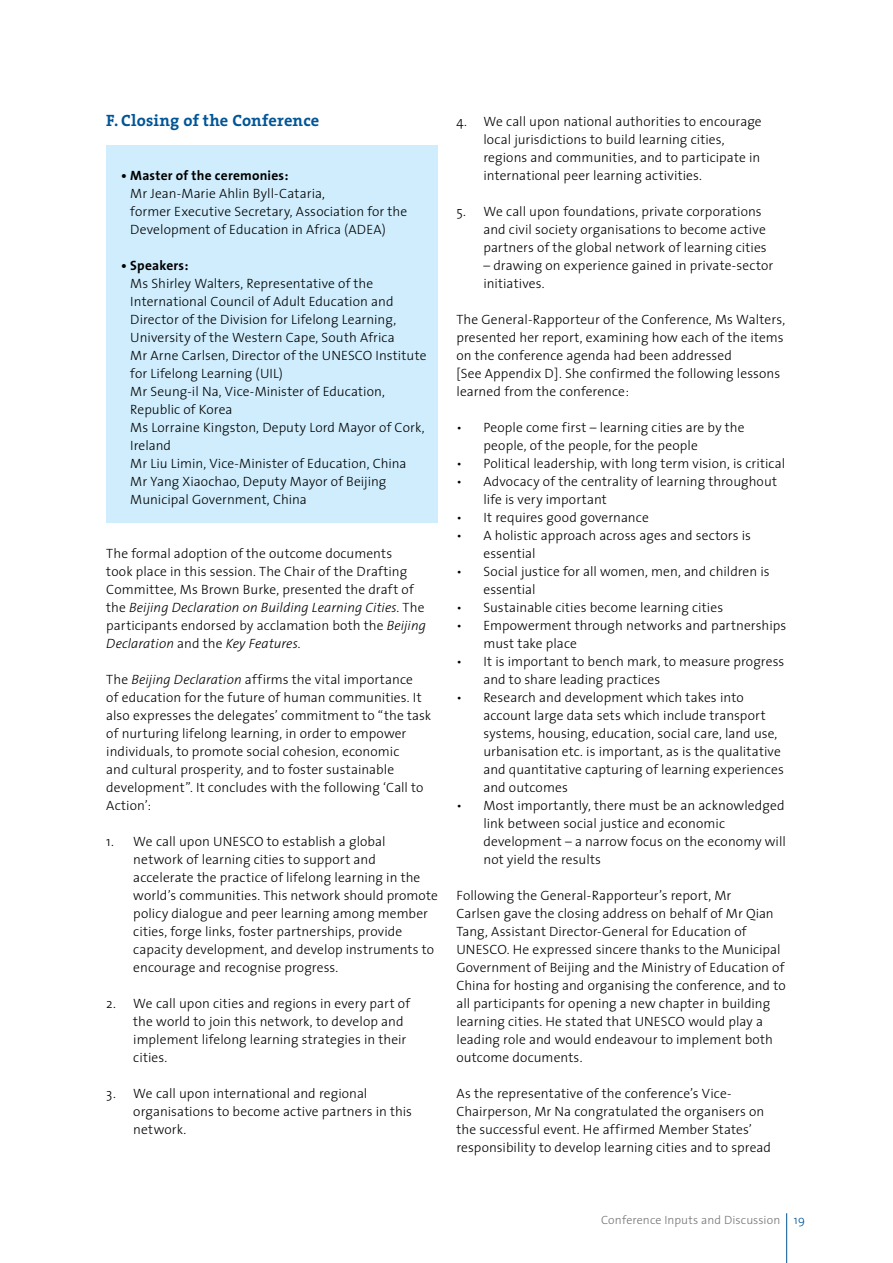
<style>
.page{position:relative;width:893px;height:1263px;background:#fff}
.page>*{position:absolute;margin:0;border:0;box-sizing:border-box;transform-origin:0 0}
.t1{font:700 16.5px "The Serif";letter-spacing:.01em;color:#005596}
.t2{font:300 13.5px/18px "The Sans";letter-spacing:.005em;color:#000}
.t3{font:300 12px "The Sans";letter-spacing:.01em;color:#757474}
.s1{font-weight:700}
.s2{font-style:italic}
.s3{color:#005596}
</style>
<div class="page">
<div style="left:106px;top:145px;width:332px;height:378px;background:#cfedfc"></div>
<hr style="left:786px;top:1213px;width:1px;height:50px;background:#005596">
<p class="t1" style="left:106px;top:107px;width:215px">F. Closing of the Conference</p>
<p class="t2" style="left:130px;top:166px;width:278px;text-indent:-9px"><span class="s1">• Master of the ceremonies:<br></span>Mr Jean-Marie Ahlin Byll-Cataria,<br>former Executive Secretary, Association for the Development of Education in Africa (ADEA)</p>
<p class="t2" style="left:130px;top:256px;width:298px;text-indent:-9px"><span class="s1">• Speakers:<br></span>Ms Shirley Walters, Representative of the International Council of Adult Education and Director of the Division for Lifelong Learning, University of the Western Cape, South Africa<br>Mr Arne Carlsen, Director of the UNESCO Institute for Lifelong Learning (UIL)<br>Mr Seung-il Na, Vice-Minister of Education, Republic of Korea<br>Ms Lorraine Kingston, Deputy Lord Mayor of Cork, Ireland<br>Mr Liu Limin, Vice-Minister of Education, China Mr Yang Xiaochao, Deputy Mayor of Beijing Municipal Government, China</p>
<p class="t2" style="left:106px;top:544px;width:321px">The formal adoption of the outcome documents<br>took place in this session. The Chair of the Drafting Committee, Ms Brown Burke, presented the draft of the <span class="s2">Beijing Declaration on Building Learning Cities</span>. The participants endorsed by acclamation both the <span class="s2">Beijing Declaration</span> and the <span class="s2">Key Features.</span></p>
<p class="t2" style="left:106px;top:670px;width:326px">The <span class="s2">Beijing Declaration</span> affirms the vital importance<br>of education for the future of human communities. It also expresses the delegates’ commitment to “the task of nurturing lifelong learning, in order to empower individuals, to promote social cohesion, economic<br>and cultural prosperity, and to foster sustainable development”. It concludes with the following ‘Call to Action’:</p>
<p class="t2" style="left:133px;top:832px;width:306px;text-indent:-27px">1. We call upon UNESCO to establish a global network of learning cities to support and accelerate the practice of lifelong learning in the world’s communities. This network should promote policy dialogue and peer learning among member cities, forge links, foster partnerships, provide capacity development, and develop instruments to encourage and recognise progress.</p>
<p class="t2" style="left:133px;top:994px;width:278px;text-indent:-27px">2. We call upon cities and regions in every part of the world to join this network, to develop and implement lifelong learning strategies in their cities.</p>
<p class="t2" style="left:133px;top:1084px;width:280px;text-indent:-27px">3. We call upon international and regional organisations to become active partners in this network.</p>
<p class="t2" style="left:483px;top:112px;width:280px;text-indent:-27px">4. We call upon national authorities to encourage local jurisdictions to build learning cities, regions and communities, and to participate in international peer learning activities.</p>
<p class="t2" style="left:483px;top:202px;width:285px;text-indent:-27px">5. We call upon foundations, private corporations and civil society organisations to become active partners of the global network of learning cities</p>
<p class="t2" style="left:483px;top:256px;width:291px">– drawing on experience gained in private-sector initiatives.</p>
<p class="t2" style="left:456px;top:310px;width:330px">The General-Rapporteur of the Conference, Ms Walters, presented her report, examining how each of the items on the conference agenda had been addressed<br>[See Appendix D]. She confirmed the following lessons learned from the conference:</p>
<p class="t2" style="left:483px;top:418px;width:263px;text-indent:-27px">• People come first – learning cities are by the people, of the people, for the people</p>
<p class="t2" style="left:456px;top:454px;width:330px">• Political leadership, with long term vision, is critical</p>
<p class="t2" style="left:483px;top:472px;width:295px;text-indent:-27px">• Advocacy of the centrality of learning throughout life is very important</p>
<p class="t2" style="left:456px;top:508px;width:194px">• It requires good governance</p>
<p class="t2" style="left:483px;top:526px;width:269px;text-indent:-27px">• A holistic approach across ages and sectors is essential</p>
<p class="t2" style="left:483px;top:562px;width:288px;text-indent:-27px">• Social justice for all women, men, and children is essential</p>
<p class="t2" style="left:456px;top:598px;width:268px">• Sustainable cities become learning cities</p>
<p class="t2" style="left:483px;top:616px;width:304px;text-indent:-27px">• Empowerment through networks and partnerships must take place</p>
<p class="t2" style="left:483px;top:652px;width:302px;text-indent:-27px">• It is important to bench mark, to measure progress and to share leading practices</p>
<p class="t2" style="left:483px;top:688px;width:302px;text-indent:-27px">• Research and development which takes into account large data sets which include transport systems, housing, education, social care, land use, urbanisation etc. is important, as is the qualitative and quantitative capturing of learning experiences and outcomes</p>
<p class="t2" style="left:483px;top:796px;width:304px;text-indent:-27px">• Most importantly, there must be an acknowledged link between social justice and economic development – a narrow focus on the economy will not yield the results</p>
<p class="t2" style="left:456px;top:886px;width:331px">Following the General-Rapporteur’s report, Mr<br>Carlsen gave the closing address on behalf of Mr Qian Tang, Assistant Director-General for Education of UNESCO. He expressed sincere thanks to the Municipal Government of Beijing and the Ministry of Education of China for hosting and organising the conference, and to all participants for opening a new chapter in building learning cities. He stated that UNESCO would play a leading role and would endeavour to implement both outcome documents.</p>
<p class="t2" style="left:456px;top:1084px;width:316px">As the representative of the conference’s Vice-Chairperson, Mr Na congratulated the organisers on the successful event. He affirmed Member States’ responsibility to develop learning cities and to spread</p>
<p class="t3" style="left:601px;top:1210px;width:206px">Conference Inputs and Discussion <span class="s3">19</span></p>
</div>
